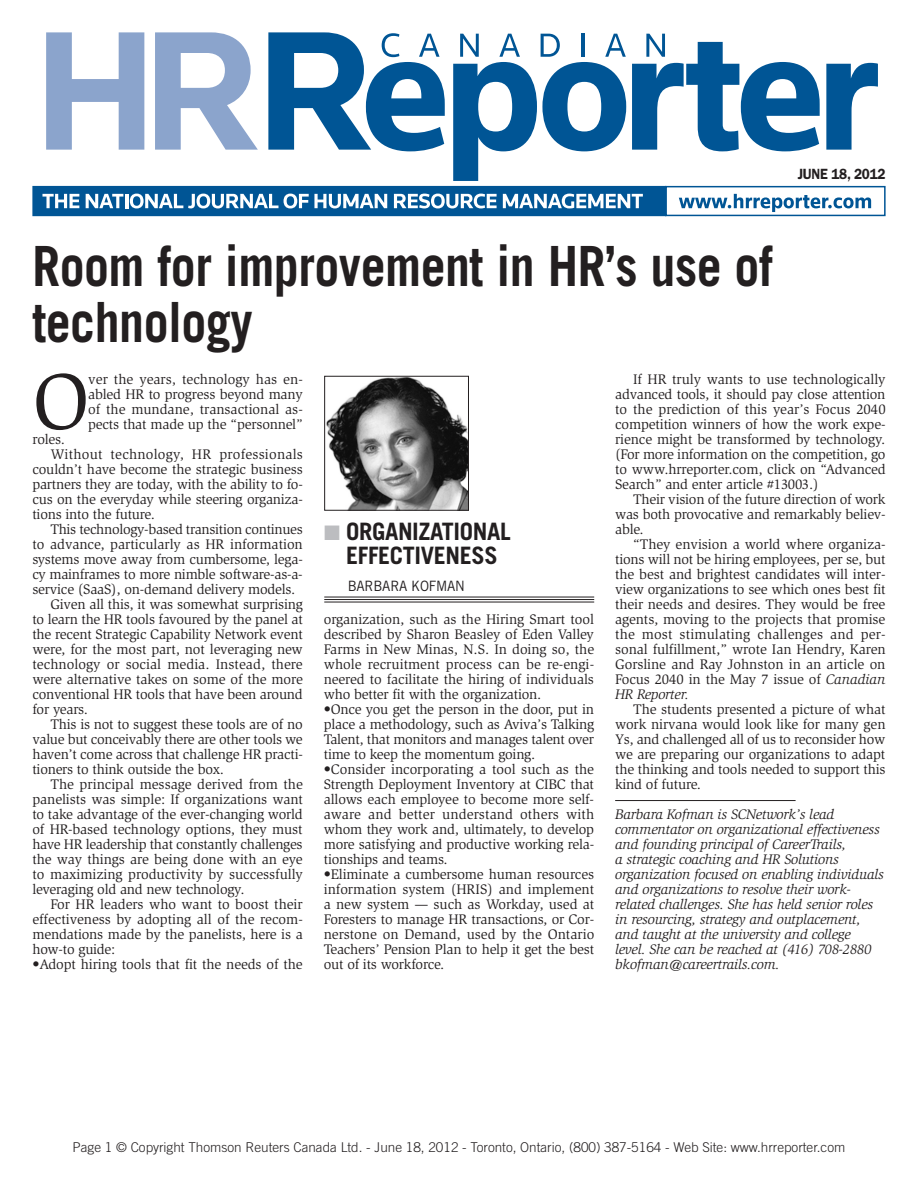
<style>
.page{position:relative;width:918px;height:1188px;background:#fff}
.page>*{position:absolute;margin:0;border:0;box-sizing:border-box;transform-origin:0 0}
.Body_First_Dropcap{font:81.45px "Slimbach Std";color:#231f20}
.Head_2{font:700 55.5px/55.5px "Trade Gothic LT Std";letter-spacing:-.01em;color:#231f20;scale:.9 1}
.t1{font:700 24px "Trade Gothic LT Std";letter-spacing:-.015em;color:#231f20}
.t2{font:600 14.85px "ITC Franklin Gothic Std";letter-spacing:-.015em;color:#231f20;scale:.9 1}
.Body{font:14.25px/15px "Slimbach Std";letter-spacing:-.015em;color:#231f20;text-align:justify}
.Body_Bullets{font:14.25px/15px "Slimbach Std";letter-spacing:-.015em;color:#231f20;text-align:justify}
.Body_End_Text{font:italic 14.25px/15px "Slimbach Std";letter-spacing:-.015em;color:#231f20}
.Body_First_Dropcap-2{font:14.25px/15px "Slimbach Std";letter-spacing:-.015em;color:#231f20;text-align:justify}
.Bio_Name{font:14.25px "Trade Gothic LT Std";letter-spacing:-.015em;color:#231f20;scale:.95 1}
.t3{font:300 13.5px "Trade Gothic LT Std";color:#231f20}
.s1{font-style:italic}
.s2{color:#bcbdc0}
</style>
<div class="page">
<svg style="left:32px;top:32px;width:854px;height:184px"></svg>
<hr style="left:615px;top:800px;width:181px;height:1px;background:#231f20">
<img style="left:326px;top:378px;width:141px;height:130px">
<div style="left:324px;top:376px;width:145px;height:134px;border:1px solid #231f20"></div>
<hr style="left:324px;top:597px;width:270px;height:1px;background:#231f20">
<hr style="left:324px;top:599px;width:270px;height:1px;background:#231f20">
<hr style="left:324px;top:602px;width:270px;height:1px;background:#231f20">
<p class="t2" style="left:798px;top:165px;width:99px">JUNE 18, 2012</p>
<p class="Head_2" style="left:32px;top:238px;width:824px">Room for improvement in HR’s use of technology</p>
<p class="Body_First_Dropcap" style="left:32px;top:355px;width:59px">O</p>
<p class="Body_First_Dropcap-2" style="left:88px;top:372px;width:216px">ver the years, technology has en&shy;abled HR to progress beyond many of the mundane, transactional as&shy;pects that made up the “personnel”</p>
<p class="Body_First_Dropcap-2" style="left:32px;top:432px;width:34px">roles.</p>
<p class="Body" style="left:32px;top:447px;width:272px;text-indent:18px">Without technology, HR professionals couldn’t have become the strategic business partners they are today, with the ability to fo&shy;cus on the everyday while steering organiza&shy;tions into the future.</p>
<p class="Body" style="left:32px;top:522px;width:272px;text-indent:18px">This technology-based transition continues to advance, particularly as HR information systems move away from cumbersome, lega&shy;cy mainframes to more nimble software-as-a&shy;service (SaaS), on-demand delivery models.</p>
<p class="Body" style="left:32px;top:597px;width:272px;text-indent:18px">Given all this, it was somewhat surprising to learn the HR tools favoured by the panel at the recent Strategic Capability Network event were, for the most part, not leveraging new technology or social media. Instead, there were alternative takes on some of the more conventional HR tools that have been around for years.</p>
<p class="Body" style="left:32px;top:717px;width:272px;text-indent:18px">This is not to suggest these tools are of no value but conceivably there are other tools we haven’t come across that challenge HR practi&shy;tioners to think outside the box.</p>
<p class="Body" style="left:32px;top:777px;width:272px;text-indent:18px">The principal message derived from the panelists was simple: If organizations want to take advantage of the ever-changing world of HR-based technology options, they must have HR leadership that constantly challenges the way things are being done with an eye to maximizing productivity by successfully leveraging old and new technology.</p>
<p class="Body" style="left:32px;top:897px;width:272px;text-indent:18px">For HR leaders who want to boost their effectiveness by adopting all of the recom&shy;mendations made by the panelists, here is a how-to guide:</p>
<p class="Body_Bullets" style="left:32px;top:957px;width:272px">•Adopt hiring tools that fit the needs of the</p>
<p class="Body" style="left:615px;top:372px;width:272px;text-indent:18px">If HR truly wants to use technologically advanced tools, it should pay close attention to the prediction of this year’s Focus 2040 competition winners of how the work expe&shy;rience might be transformed by technology. (For more information on the competition, go to www.hrreporter.com, click on “Advanced Search” and enter article #13003.)</p>
<p class="Body" style="left:615px;top:492px;width:272px;text-indent:18px">Their vision of the future direction of work was both provocative and remarkably believ&shy;able.</p>
<p class="Body" style="left:615px;top:537px;width:272px;text-indent:18px">“They envision a world where organiza&shy;tions will not be hiring employees, per se, but the best and brightest candidates will inter&shy;view organizations to see which ones best fit their needs and desires. They would be free agents, moving to the projects that promise the most stimulating challenges and per&shy;sonal fulfillment,” wrote Ian Hendry, Karen Gorsline and Ray Johnston in an article on Focus 2040 in the May 7 issue of <span class="s1">Canadian HR Reporter.</span></p>
<p class="Body" style="left:615px;top:702px;width:272px;text-indent:18px">The students presented a picture of what work nirvana would look like for many gen Ys, and challenged all of us to reconsider how we are preparing our organizations to adapt the thinking and tools needed to support this kind of future.</p>
<p class="Body_End_Text" style="left:615px;top:807px;width:270px">Barbara Kofman is SCNetwork’s lead commentator on organizational effectiveness and founding principal of CareerTrails,<br>a strategic coaching and HR Solutions organization focused on enabling individuals and organizations to resolve their work&shy;related challenges. She has held senior roles in resourcing, strategy and outplacement, and taught at the university and college level. She can be reached at (416) 708-2880 bkofman@careertrails.com.</p>
<p class="t1" style="left:324px;top:516px;width:188px"><span class="s2">■</span> ORGANIZATIONAL</p>
<p class="t1" style="left:346px;top:540px;width:153px">EFFECTIVENESS</p>
<p class="Bio_Name" style="left:348px;top:578px;width:125px">BARBARA KOFMAN</p>
<p class="Body_Bullets" style="left:324px;top:612px;width:272px">organization, such as the Hiring Smart tool described by Sharon Beasley of Eden Valley Farms in New Minas, N.S. In doing so, the whole recruitment process can be re-engi&shy;neered to facilitate the hiring of individuals who better fit with the organization.</p>
<p class="Body_Bullets" style="left:324px;top:702px;width:272px">•Once you get the person in the door, put in place a methodology, such as Aviva’s Talking Talent, that monitors and manages talent over time to keep the momentum going.</p>
<p class="Body_Bullets" style="left:324px;top:762px;width:272px">•Consider incorporating a tool such as the Strength Deployment Inventory at CIBC that allows each employee to become more self&shy;aware and better understand others with whom they work and, ultimately, to develop more satisfying and productive working rela&shy;tionships and teams.</p>
<p class="Body_Bullets" style="left:324px;top:867px;width:272px">•Eliminate a cumbersome human resources information system (HRIS) and implement a new system — such as Workday, used at Foresters to manage HR transactions, or Cor&shy;nerstone on Demand, used by the Ontario Teachers’ Pension Plan to help it get the best out of its workforce.</p>
<p class="t3" style="left:73px;top:1139px;width:774px">Page 1 © Copyright Thomson Reuters Canada Ltd. - June 18, 2012 - Toronto, Ontario, (800) 387-5164 - Web Site: www.hrreporter.com</p>
</div>
